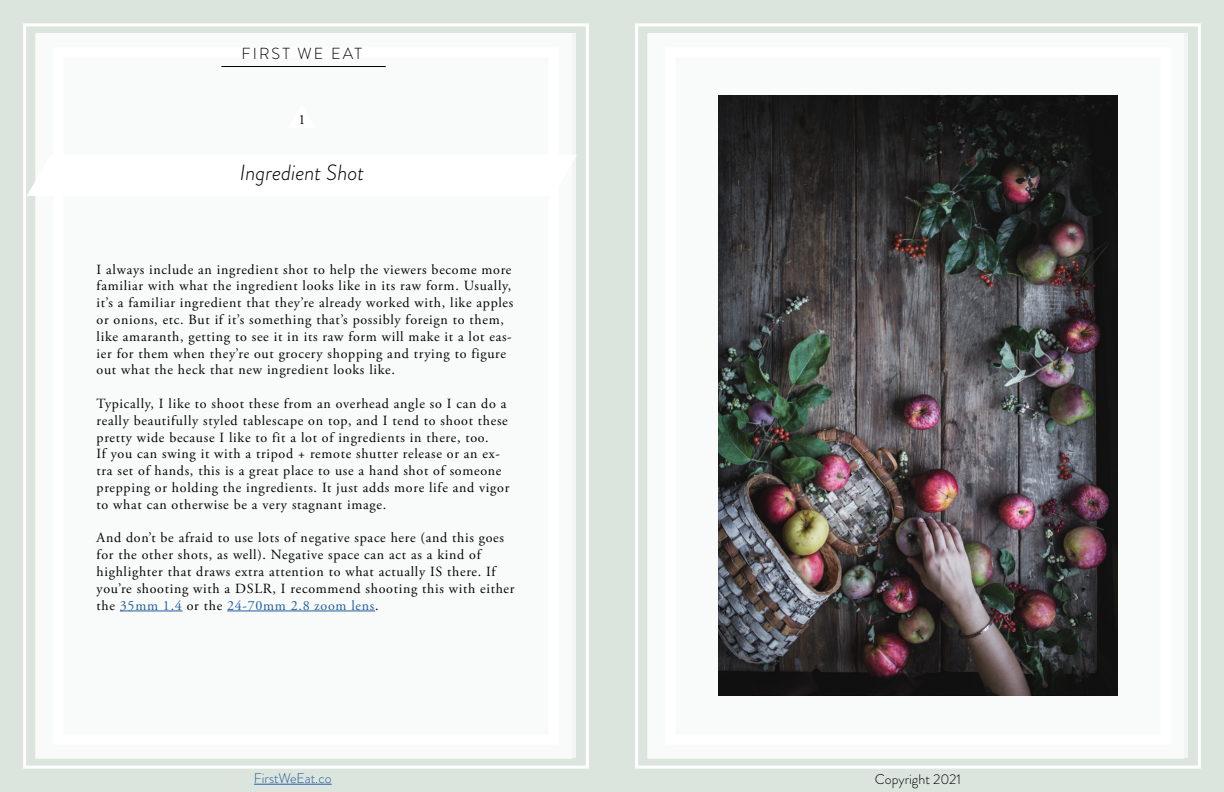
<style>
.page{position:relative;width:1224px;height:792px;background:#dce5dd}
.page>*{position:absolute;margin:0;border:0;box-sizing:border-box;transform-origin:0 0}
.t1{font:italic 300 22px "Brandon Grotesque";color:#000}
.t2{font:300 16px "Brandon Grotesque";letter-spacing:.13em;color:#000}
.t3{font:14px/16.8px "Adobe Garamond Pro";letter-spacing:.05em;color:#000}
.t4{font:300 14px "Brandon Grotesque";letter-spacing:-.005em;color:#215e9e}
.t5{font:300 14px "Brandon Grotesque";color:#000}
.s1{color:#215e9e}
</style>
<div class="page">
<div style="left:23px;top:23px;width:566px;height:746px;border:3px solid #fff"></div>
<hr style="left:254px;top:784px;width:78px;height:1px;background:#215e9e">
<div style="left:635px;top:23px;width:566px;height:746px;border:3px solid #fff"></div>
<div style="left:36px;top:33px;width:536px;height:725px;background:#fff"></div>
<hr style="left:221px;top:66px;width:165px;height:1px;background:#000">
<svg style="left:27px;top:155px;width:550px;height:41px"></svg>
<hr style="left:120px;top:611px;width:63px;height:1px;background:#215e9e">
<hr style="left:227px;top:611px;width:148px;height:1px;background:#215e9e">
<div style="left:648px;top:33px;width:536px;height:725px;background:#fff"></div>
<img style="left:718px;top:96px;width:400px;height:600px">
<p class="t2" style="left:242px;top:42px;width:122px">FIRST WE EAT</p>
<p class="t3" style="left:298px;top:111px;width:8px">1</p>
<h1 class="t1" style="left:240px;top:157px;width:126px">Ingredient Shot</h1>
<p class="t3" style="left:97px;top:261px;width:418px">I always include an ingredient shot to help the viewers become more familiar with what the ingredient looks like in its raw form. Usually, it’s a familiar ingredient that they’re already worked with, like apples or onions, etc. But if it’s something that’s possibly foreign to them, like amaranth, getting to see it in its raw form will make it a lot eas&shy;ier for them when they’re out grocery shopping and trying to figure out what the heck that new ingredient looks like.</p>
<p class="t3" style="left:97px;top:396px;width:414px">Typically, I like to shoot these from an overhead angle so I can do a really beautifully styled tablescape on top, and I tend to shoot these pretty wide because I like to fit a lot of ingredients in there, too.<br>If you can swing it with a tripod + remote shutter release or an ex&shy;tra set of hands, this is a great place to use a hand shot of someone prepping or holding the ingredients. It just adds more life and vigor to what can otherwise be a very stagnant image.</p>
<p class="t3" style="left:97px;top:530px;width:419px">And don’t be afraid to use lots of negative space here (and this goes for the other shots, as well). Negative space can act as a kind of highlighter that draws extra attention to what actually IS there. If you’re shooting with a DSLR, I recommend shooting this with either the <span class="s1">35mm 1.4</span> or the <span class="s1">24-70mm 2.8 zoom lens</span>.</p>
<p class="t4" style="left:254px;top:768px;width:79px">FirstWeEat.co</p>
<p class="t5" style="left:875px;top:769px;width:88px">Copyright 2021</p>
</div>
